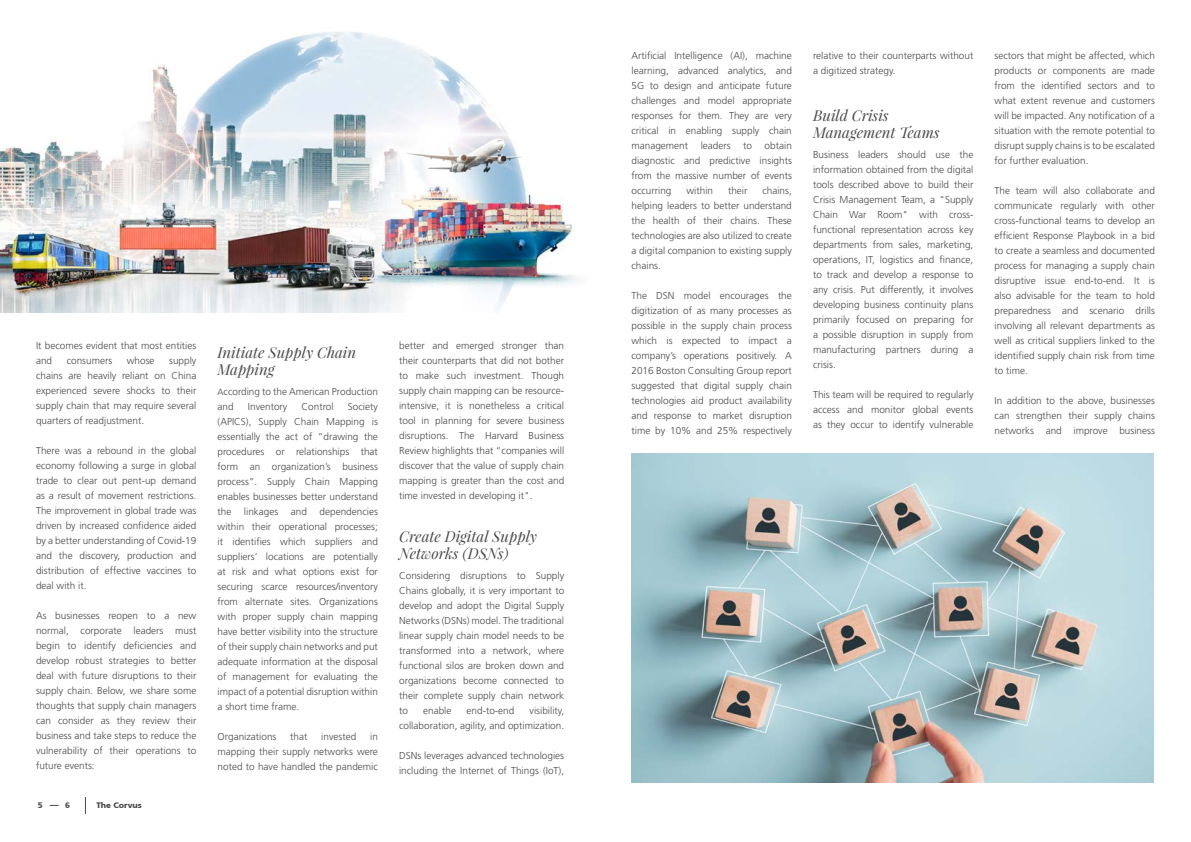
<style>
.page{position:relative;width:1191px;height:842px;background:#fff}
.page>*{position:absolute;margin:0;border:0;box-sizing:border-box;transform-origin:0 0}
.t1{font:italic 15px/17px "Playfair Display";color:#4a4a4a}
.t2{font:300 10px/15px "Frutiger 45";color:#4a4a4a;text-align:justify}
.t3{font:900 8px "Frutiger CE";color:#4a4a4a}
.s1{font-size:9px}
.s2{font-size:14px}
</style>
<div class="page">
<img style="left:631px;top:454px;width:522px;height:329px">
<img style="left:0;top:32px;width:576px;height:281px">
<svg style="left:85px;top:797px;width:1px;height:17px"></svg>
<p class="t2" style="left:36px;top:338px;width:162px">It becomes evident that most entities and</p>
<p class="t2" style="left:36px;top:353px;width:162px;text-indent:133px">supply chains are heavily reliant on China experienced severe shocks to their supply chain that may require several quarters of readjustment.</p>
<p class="t2" style="left:36px;top:443px;width:162px">There was a rebound in the global economy following a surge in global trade to clear out pent-up demand as a result of movement restrictions.<br>The improvement in global trade was driven by increased confidence aided by a better understanding of Covid-19 and the discovery, production and distribution of effective vaccines to deal with it.</p>
<p class="t2" style="left:36px;top:608px;width:162px">As businesses reopen to a new normal, corporate leaders must begin to identify deficiencies and develop robust strategies to better deal with future disruptions to their supply chain. Below, we share some thoughts that supply chain managers can consider as they review their business and take steps to reduce the vulnerability of their operations to future events:</p>
<p class="t2" style="left:67px;top:353px;width:47px">consumers</p>
<p class="t2" style="left:127px;top:353px;width:29px">whose</p>
<p class="t3" style="left:38px;top:801px;width:6px">5</p>
<p class="t3" style="left:65px;top:801px;width:6px">6</p>
<p class="t3" style="left:96px;top:801px;width:47px">The Corvus</p>
<h1 class="t1" style="left:217px;top:343px;width:140px">Initiate Supply Chain<br>Mapping</h1>
<p class="t2" style="left:217px;top:384px;width:162px"><span class="s1">A</span>ccording to the American Production and</p>
<p class="t2" style="left:248px;top:399px;width:41px">Inventory</p>
<p class="t2" style="left:302px;top:399px;width:34px">Control</p>
<p class="t2" style="left:217px;top:399px;width:162px;text-indent:130px">Society (APICS), Supply Chain Mapping is essentially the act of “drawing the procedures or relationships that form an organization’s business process”. Supply Chain Mapping enables businesses better understand the</p>
<p class="t2" style="left:217px;top:504px;width:162px;text-indent:102px">dependencies within their operational processes; it identifies which suppliers and suppliers’ locations are potentially at risk and what options exist for securing scarce resources/inventory from alternate sites. Organizations with proper supply chain mapping have better visibility into the structure of their supply chain networks and put adequate information at the disposal of management for evaluating the impact of a potential disruption within a short time frame.</p>
<p class="t2" style="left:217px;top:729px;width:60px">Organizations</p>
<p class="t2" style="left:290px;top:729px;width:19px">that</p>
<p class="t2" style="left:321px;top:729px;width:36px">invested</p>
<p class="t2" style="left:244px;top:504px;width:65px">linkages and</p>
<p class="t2" style="left:217px;top:729px;width:162px;text-indent:153px">in mapping their supply networks were noted to have handled the pandemic</p>
<p class="t2" style="left:399px;top:338px;width:167px">better and emerged stronger than their counterparts that did not bother to make such investment. Though supply chain mapping can be resource&shy;intensive, it is nonetheless a critical tool in planning for severe business disruptions. The Harvard Business Review highlights that “companies will discover that the value of supply chain mapping is greater than the cost and time invested in developing it".</p>
<h1 class="t1" style="left:399px;top:528px;width:139px">Create Digital Supply<br>Networks (DSNs<span class="s2">)</span></h1>
<p class="t2" style="left:399px;top:568px;width:167px">Considering disruptions to Supply Chains globally, it is very important to develop and adopt the Digital Supply Networks (DSNs) model. The traditional linear supply chain model needs to be transformed into a network, where functional silos are broken down and organizations become connected to their complete supply chain network to</p>
<p class="t2" style="left:399px;top:703px;width:167px;text-align:right">visibility,<br>collaboration, agility, and optimization.</p>
<p class="t2" style="left:399px;top:748px;width:167px">DSNs leverages advanced technologies including the Internet of Things (IoT),</p>
<p class="t2" style="left:423px;top:703px;width:30px">enable</p>
<p class="t2" style="left:466px;top:703px;width:49px">end-to-end</p>
<p class="t2" style="left:631px;top:48px;width:162px">Artificial Intelligence (AI), machine learning, advanced analytics, and 5G to design and anticipate future challenges and model appropriate responses for them. They are very critical in enabling supply chain management</p>
<p class="t2" style="left:631px;top:138px;width:162px;text-indent:133px">obtain diagnostic and predictive insights from the massive number of events occurring</p>
<p class="t2" style="left:700px;top:138px;width:31px">leaders</p>
<p class="t2" style="left:743px;top:138px;width:10px">to</p>
<p class="t2" style="left:631px;top:183px;width:162px;text-indent:131px">chains, helping leaders to better understand the health of their chains. These technologies are also utilized to create a digital companion to existing supply chains.</p>
<p class="t2" style="left:631px;top:288px;width:162px">The DSN model encourages the digitization of as many processes as possible in the supply chain process which is expected to impact a company’s operations positively. A 2016 Boston Consulting Group report suggested that digital supply chain technologies aid product availability and response to market disruption time by 10% and 25% respectively</p>
<p class="t2" style="left:686px;top:183px;width:28px">within</p>
<p class="t2" style="left:728px;top:183px;width:21px">their</p>
<p class="t2" style="left:813px;top:48px;width:162px">relative to their counterparts without a digitized strategy.</p>
<h1 class="t1" style="left:813px;top:106px;width:128px">Build Crisis<br>Management Teams</h1>
<p class="t2" style="left:813px;top:147px;width:162px">Business leaders should use the information obtained from the digital tools described above to build their Crisis Management Team, a "Supply Chain War Room" with cross&shy;functional representation across key departments from sales, marketing, operations, IT, logistics and finance, to track and develop a response to any crisis. Put differently, it involves developing business continuity plans primarily focused on preparing for a possible disruption in supply from manufacturing partners during a crisis.</p>
<p class="t2" style="left:813px;top:387px;width:162px">This team will be required to regularly access and monitor global events as they occur to identify vulnerable</p>
<p class="t2" style="left:994px;top:48px;width:162px">sectors that might be affected, which products or components are made from the identified sectors and to what extent revenue and customers will be impacted. Any notification of a situation with the remote potential to disrupt supply chains is to be escalated for further evaluation.</p>
<p class="t2" style="left:994px;top:183px;width:162px">The team will also collaborate and communicate regularly with other cross-functional teams to develop an efficient Response Playbook in a bid to create a seamless and documented process for managing a supply chain disruptive issue end-to-end. It is also advisable for the team to hold preparedness and scenario drills involving all relevant departments as well as critical suppliers linked to the identified supply chain risk from time to time.</p>
<p class="t2" style="left:994px;top:393px;width:162px">In addition to the above, businesses can strengthen their supply chains networks and improve business</p>
</div>
